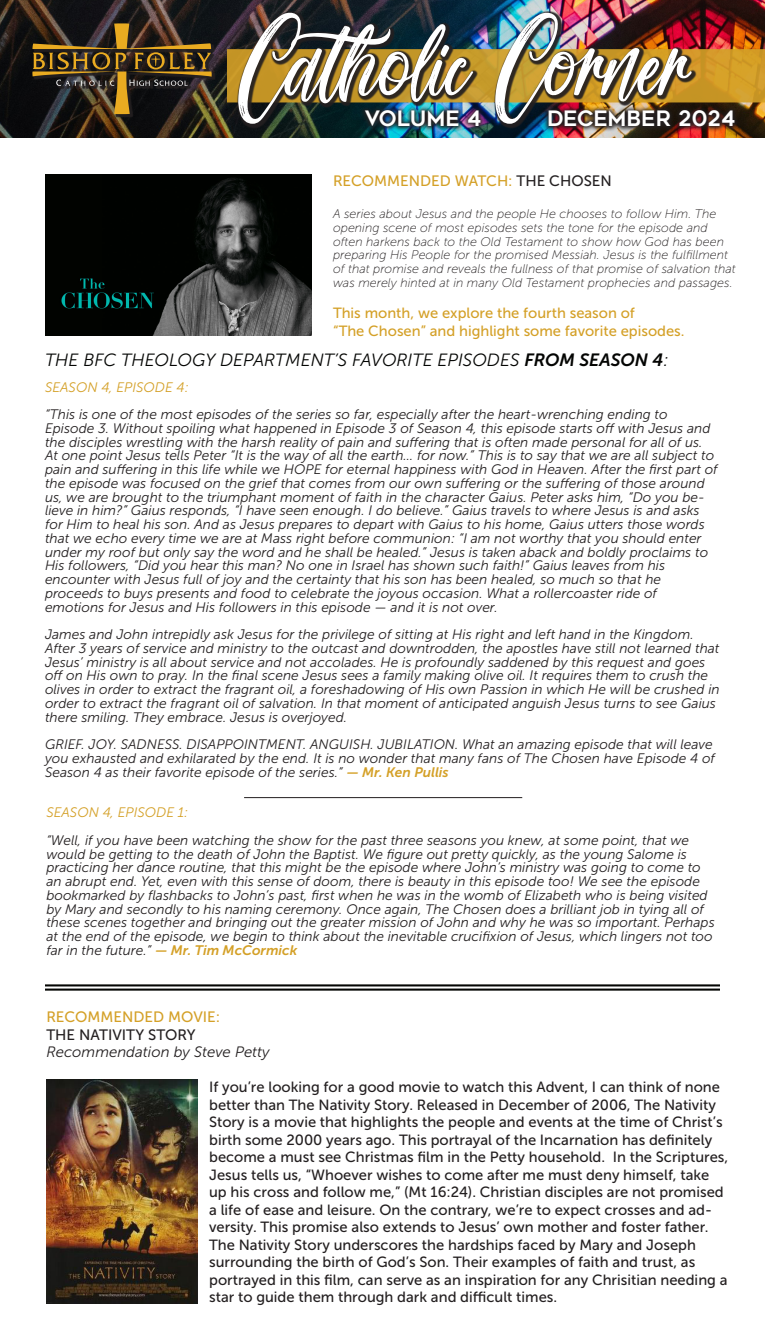
<style>
.page{position:relative;width:765px;height:1328px;background:#fff}
.page>*{position:absolute;margin:0;border:0;box-sizing:border-box;transform-origin:0 0}
.t1{font:96.38px "Brushell Silhouette";color:#fff}
.t2{font:21.12px "Geometos";color:#fff}
.t3{font:italic 17.62px "Museo Sans 300";color:#040503}
.t4{font:15px/17.5px "Museo Sans 500";color:#d4a027}
.t5{font:italic 15px "Museo Sans 300";color:#231f20}
.t6{font:14.75px/17.5px "Museo Sans 500";color:#231f20}
.t7{font:14.75px/17.5px "Museo Sans 500";color:#d4a027}
.t8{font:italic 13.75px/13.8px "Museo Sans 300";color:#231f20}
.t9{font:italic 12.5px/13.8px "Museo Sans 100";color:#231f20}
.s1{color:#231f20}
.s2{font-family:"Museo Sans 700"}
.s3{color:#d4a027}
.s4{font-family:"Museo Sans 700";color:#d4a027}
</style>
<div class="page">
<img style="left:46px;top:1079px;width:152px;height:224px">
<img style="left:0;top:0;width:765px;height:138px">
<svg style="left:227px;top:49px;width:538px;height:53px;background:#cf9a27"></svg>
<div style="left:237px;top:11px;width:460px;height:118px;background:#231f20;opacity:.93"></div>
<div style="left:33px;top:24px;width:182px;height:94px;background:#231f20;opacity:.91"></div>
<img style="left:32px;top:23px;width:180px;height:91px">
<img style="left:543px;top:105px;width:197px;height:27px">
<img style="left:359px;top:105px;width:127px;height:27px">
<img style="left:45px;top:175px;width:267px;height:160px">
<hr style="left:45px;top:984px;width:675px;height:2px;background:#040503">
<hr style="left:45px;top:988px;width:675px;height:2px;background:#040503">
<hr style="left:244px;top:797px;width:278px;height:1px;background:#231f20">
<p class="t1" style="left:238px;top:-1px;width:451px">Catholic Corner</p>
<p class="t2" style="left:365px;top:107px;width:118px">VOLUME 4</p>
<p class="t2" style="left:547px;top:107px;width:190px">DECEMBER 2024</p>
<p class="t4" style="left:333px;top:172px;width:280px">RECOMMENDED WATCH: <span class="s1">THE CHOSEN</span></p>
<p class="t9" style="left:333px;top:207px;width:404px">A series about Jesus and the people He chooses to follow Him. The opening scene of most episodes sets the tone for the episode and often harkens back to the Old Testament to show how God has been preparing His People for the promised Messiah. Jesus is the fulfillment of that promise and reveals the fullness of that promise of salvation that was merely hinted at in many Old Testament prophecies and passages.</p>
<p class="t7" style="left:333px;top:304px;width:353px">This month, we explore the fourth season of<br>“The Chosen” and highlight some favorite episodes.</p>
<p class="t3" style="left:45px;top:350px;width:625px">THE BFC THEOLOGY DEPARTMENT’S FAVORITE EPISODES <span class="s2">FROM SEASON 4</span>:</p>
<p class="t8" style="left:45px;top:373px;width:624px;line-height:27.5px"><span class="s3">SEASON 4, EPISODE 4:<br></span>“This is one of the most episodes of the series so far, especially after the heart-wrenching ending to</p>
<p class="t8" style="left:45px;top:421px;width:674px">Episode 3. Without spoiling what happened in Episode 3 of Season 4, this episode starts off with Jesus and the disciples wrestling with the harsh reality of pain and suffering that is often made personal for all of us.<br>At one point Jesus tells Peter “It is the way of all the earth… for now.” This is to say that we are all subject to pain and suffering in this life while we HOPE for eternal happiness with God in Heaven. After the first part of the episode was focused on the grief that comes from our own suffering or the suffering of those around us, we are brought to the triumphant moment of faith in the character Gaius. Peter asks him, “Do you be&shy;lieve in him?” Gaius responds, “I have seen enough. I do believe.” Gaius travels to where Jesus is and asks for Him to heal his son. And as Jesus prepares to depart with Gaius to his home, Gaius utters those words that we echo every time we are at Mass right before communion: “I am not worthy that you should enter under my roof but only say the word and he shall be healed.” Jesus is taken aback and boldly proclaims to His followers, “Did you hear this man? No one in Israel has shown such faith!” Gaius leaves from his encounter with Jesus full of joy and the certainty that his son has been healed, so much so that he proceeds to buys presents and food to celebrate the joyous occasion. What a rollercoaster ride of emotions for Jesus and His followers in this episode — and it is not over.</p>
<p class="t8" style="left:45px;top:627px;width:676px">James and John intrepidly ask Jesus for the privilege of sitting at His right and left hand in the Kingdom.<br>After 3 years of service and ministry to the outcast and downtrodden, the apostles have still not learned that Jesus’ ministry is all about service and not accolades. He is profoundly saddened by this request and goes off on His own to pray. In the final scene Jesus sees a family making olive oil. It requires them to crush the olives in order to extract the fragrant oil, a foreshadowing of His own Passion in which He will be crushed in order to extract the fragrant oil of salvation. In that moment of anticipated anguish Jesus turns to see Gaius there smiling. They embrace. Jesus is overjoyed.</p>
<p class="t8" style="left:45px;top:737px;width:672px">GRIEF. JOY. SADNESS. DISAPPOINTMENT. ANGUISH. JUBILATION. What an amazing episode that will leave you exhausted and exhilarated by the end. It is no wonder that many fans of The Chosen have Episode 4 of<br>Season 4 as their favorite episode of the series.” <span class="s4">— Mr. Ken Pullis</span></p>
<p class="t8" style="left:46px;top:799px;width:644px;line-height:27.5px"><span class="s3">SEASON 4, EPISODE 1:<br></span>“Well, if you have been watching the show for the past three seasons you knew, at some point, that we</p>
<p class="t8" style="left:46px;top:847px;width:670px">would be getting to the death of John the Baptist. We figure out pretty quickly, as the young Salome is practicing her dance routine, that this might be the episode where John’s ministry was going to come to an abrupt end. Yet, even with this sense of doom, there is beauty in this episode too! We see the episode bookmarked by flashbacks to John’s past, first when he was in the womb of Elizabeth who is being visited by Mary and secondly to his naming ceremony. Once again, The Chosen does a brilliant job in tying all of these scenes together and bringing out the greater mission of John and why he was so important. Perhaps at the end of the episode, we begin to think about the inevitable crucifixion of Jesus, which lingers not too far in the future.” <span class="s4">— Mr. Tim McCormick</span></p>
<p class="t4" style="left:46px;top:1008px;width:175px">RECOMMENDED MOVIE:<br><span class="s1">THE NATIVITY STORY</span></p>
<p class="t5" style="left:46px;top:1043px;width:225px">Recommendation by Steve Petty</p>
<p class="t6" style="left:209px;top:1078px;width:521px">If you’re looking for a good movie to watch this Advent, I can think of none better than The Nativity Story. Released in December of 2006, The Nativity Story is a movie that highlights the people and events at the time of Christ’s birth some 2000 years ago. This portrayal of the Incarnation has definitely become a must see Christmas film in the Petty household. In the Scriptures, Jesus tells us, “Whoever wishes to come after me must deny himself, take up his cross and follow me,” (Mt 16:24). Christian disciples are not promised a life of ease and leisure. On the contrary, we’re to expect crosses and ad&shy;versity. This promise also extends to Jesus’ own mother and foster father.<br>The Nativity Story underscores the hardships faced by Mary and Joseph surrounding the birth of God’s Son. Their examples of faith and trust, as portrayed in this film, can serve as an inspiration for any Chrisitian needing a star to guide them through dark and difficult times.</p>
</div>
